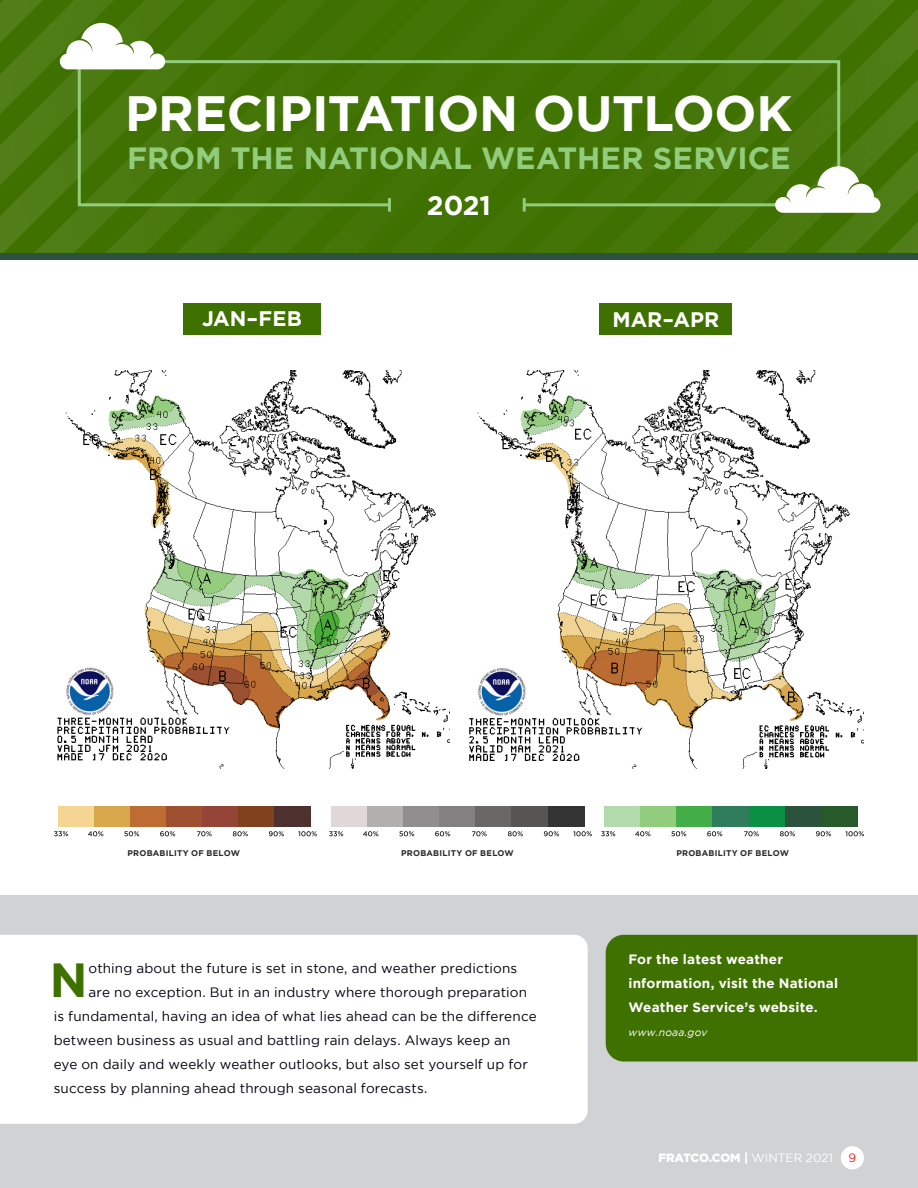
<style>
.page{position:relative;width:918px;height:1188px;background:#fff}
.page>*{position:absolute;margin:0;border:0;box-sizing:border-box;transform-origin:0 0}
.t1{font:700 49.5px "Gotham";letter-spacing:-.01em;color:#fff}
.T_T_Body_Copy{font:700 47.85px "Gotham";color:#3f7100}
.t2{font:700 30.6px "Gotham";letter-spacing:-.005em;color:#92cc7d}
.t3{font:700 27px "Gotham";color:#fff}
.t4{font:700 21px "Gotham";color:#fff}
.T_T_Body_Copy-2{font:13.5px "Gotham";letter-spacing:.01em;color:#00000b}
.t5{font:700 13.5px/24px "Gotham";letter-spacing:.015em;color:#fff}
.t6{font:900 12px "Gotham";letter-spacing:-.02em;color:#fff}
.t7{font:12px "Gotham";color:#ee1c25}
.t8{font:italic 10.5px "Gotham";letter-spacing:.02em;color:#fff}
.t9{font:700 8.25px "Gotham";letter-spacing:.03em;color:#2b292a}
.s1{font-weight:400}
</style>
<div class="page">
<div style="left:0;top:0;width:918px;height:253px;background:linear-gradient(to bottom,#467609,#47770b)"></div>
<svg style="left:76px;top:59px;width:766px;height:149px;background:#46770a"></svg>
<hr style="left:523px;top:198px;width:3px;height:14px;background:#92cc7d">
<hr style="left:388px;top:198px;width:3px;height:14px;background:#92cc7d">
<div style="left:0;top:253px;width:918px;height:8px;background:#2b523c"></div>
<div style="left:0;top:563px;width:918px;height:625px;background:#d1d2d4"></div>
<div style="left:0;top:935px;width:588px;height:189px;background:#fff"></div>
<div style="left:0;top:261px;width:918px;height:634px;background:#fff"></div>
<img style="left:57px;top:371px;width:393px;height:397px">
<img style="left:469px;top:371px;width:395px;height:397px">
<div style="left:600px;top:303px;width:132px;height:31px;background:#3f7100"></div>
<div style="left:183px;top:303px;width:138px;height:31px;background:#3f7100"></div>
<div style="left:606px;top:935px;width:312px;height:127px;background:#3f7100"></div>
<div style="left:58px;top:806px;width:36px;height:21px;background:#f4d591"></div>
<div style="left:94px;top:806px;width:36px;height:21px;background:#d8a84c"></div>
<div style="left:130px;top:806px;width:36px;height:21px;background:#bd6c32"></div>
<div style="left:166px;top:806px;width:36px;height:21px;background:#9d4f30"></div>
<div style="left:202px;top:806px;width:37px;height:21px;background:#944538"></div>
<div style="left:239px;top:806px;width:36px;height:21px;background:#7f421c"></div>
<div style="left:275px;top:806px;width:36px;height:21px;background:#4e302e"></div>
<div style="left:331px;top:806px;width:36px;height:21px;background:#e0d8d8"></div>
<div style="left:367px;top:806px;width:37px;height:21px;background:#b4afaf"></div>
<div style="left:404px;top:806px;width:36px;height:21px;background:#928d8e"></div>
<div style="left:440px;top:806px;width:36px;height:21px;background:#828081"></div>
<div style="left:476px;top:806px;width:36px;height:21px;background:#6a6767"></div>
<div style="left:512px;top:806px;width:36px;height:21px;background:#565554"></div>
<div style="left:548px;top:806px;width:36px;height:21px;background:#323332"></div>
<div style="left:605px;top:806px;width:36px;height:21px;background:#b3daac"></div>
<div style="left:641px;top:806px;width:36px;height:21px;background:#92cc7d"></div>
<div style="left:677px;top:806px;width:36px;height:21px;background:#43ae48"></div>
<div style="left:713px;top:806px;width:36px;height:21px;background:#307d5d"></div>
<div style="left:749px;top:806px;width:36px;height:21px;background:#0a9045"></div>
<div style="left:785px;top:806px;width:36px;height:21px;background:#2b523c"></div>
<div style="left:821px;top:806px;width:36px;height:21px;background:#27592b"></div>
<svg style="left:54px;top:831px;width:14px;height:5px"></svg>
<svg style="left:88px;top:831px;width:15px;height:5px"></svg>
<svg style="left:124px;top:831px;width:15px;height:5px"></svg>
<svg style="left:160px;top:831px;width:15px;height:5px"></svg>
<svg style="left:197px;top:831px;width:15px;height:5px"></svg>
<svg style="left:233px;top:831px;width:15px;height:5px"></svg>
<svg style="left:269px;top:831px;width:15px;height:5px"></svg>
<svg style="left:298px;top:831px;width:19px;height:5px"></svg>
<svg style="left:329px;top:831px;width:14px;height:5px"></svg>
<svg style="left:363px;top:831px;width:15px;height:5px"></svg>
<svg style="left:399px;top:831px;width:15px;height:5px"></svg>
<svg style="left:435px;top:831px;width:15px;height:5px"></svg>
<svg style="left:472px;top:831px;width:15px;height:5px"></svg>
<svg style="left:508px;top:831px;width:15px;height:5px"></svg>
<svg style="left:544px;top:831px;width:15px;height:5px"></svg>
<svg style="left:573px;top:831px;width:19px;height:5px"></svg>
<svg style="left:601px;top:831px;width:14px;height:5px"></svg>
<svg style="left:635px;top:831px;width:16px;height:5px"></svg>
<svg style="left:671px;top:831px;width:15px;height:5px"></svg>
<svg style="left:707px;top:831px;width:15px;height:5px"></svg>
<svg style="left:744px;top:831px;width:15px;height:5px"></svg>
<svg style="left:780px;top:831px;width:15px;height:5px"></svg>
<svg style="left:816px;top:831px;width:15px;height:5px"></svg>
<svg style="left:845px;top:831px;width:19px;height:5px"></svg>
<svg style="left:775px;top:166px;width:105px;height:47px"></svg>
<svg style="left:60px;top:23px;width:105px;height:46px"></svg>
<div style="left:841px;top:1146px;width:23px;height:23px;background:#fff;border-radius:50%"></div>
<p class="t1" style="left:125px;top:85px;width:669px">PRECIPITATION OUTLOOK</p>
<p class="t2" style="left:127px;top:141px;width:665px">FROM THE NATIONAL WEATHER SERVICE</p>
<p class="t3" style="left:427px;top:190px;width:66px">2021</p>
<p class="t4" style="left:202px;top:307px;width:101px">JAN–FEB</p>
<p class="t4" style="left:613px;top:307px;width:108px">MAR–APR</p>
<p class="t9" style="left:127px;top:848px;width:114px">PROBABILITY OF BELOW</p>
<p class="t9" style="left:401px;top:848px;width:114px">PROBABILITY OF BELOW</p>
<p class="t9" style="left:676px;top:848px;width:114px">PROBABILITY OF BELOW</p>
<p class="T_T_Body_Copy" style="left:50px;top:953px;width:39px">N</p>
<p class="T_T_Body_Copy-2" style="left:89px;top:961px;width:430px">othing about the future is set in stone, and weather predictions</p>
<p class="T_T_Body_Copy-2" style="left:89px;top:985px;width:440px">are no exception. But in an industry where thorough preparation</p>
<p class="T_T_Body_Copy-2" style="left:54px;top:1009px;width:485px">is fundamental, having an idea of what lies ahead can be the difference</p>
<p class="T_T_Body_Copy-2" style="left:54px;top:1033px;width:458px">between business as usual and battling rain delays. Always keep an</p>
<p class="T_T_Body_Copy-2" style="left:54px;top:1057px;width:476px">eye on daily and weekly weather outlooks, but also set yourself up for</p>
<p class="T_T_Body_Copy-2" style="left:54px;top:1081px;width:375px">success by planning ahead through seasonal forecasts.</p>
<p class="t5" style="left:628px;top:947px;width:211px">For the latest weather information, visit the National<br>Weather Service’s website.</p>
<p class="t8" style="left:628px;top:1027px;width:80px">www.noaa.gov</p>
<p class="t6" style="left:658px;top:1151px;width:176px">FRATCO.COM | <span class="s1">WINTER 2021</span></p>
<p class="t7" style="left:849px;top:1151px;width:9px">9</p>
</div>
